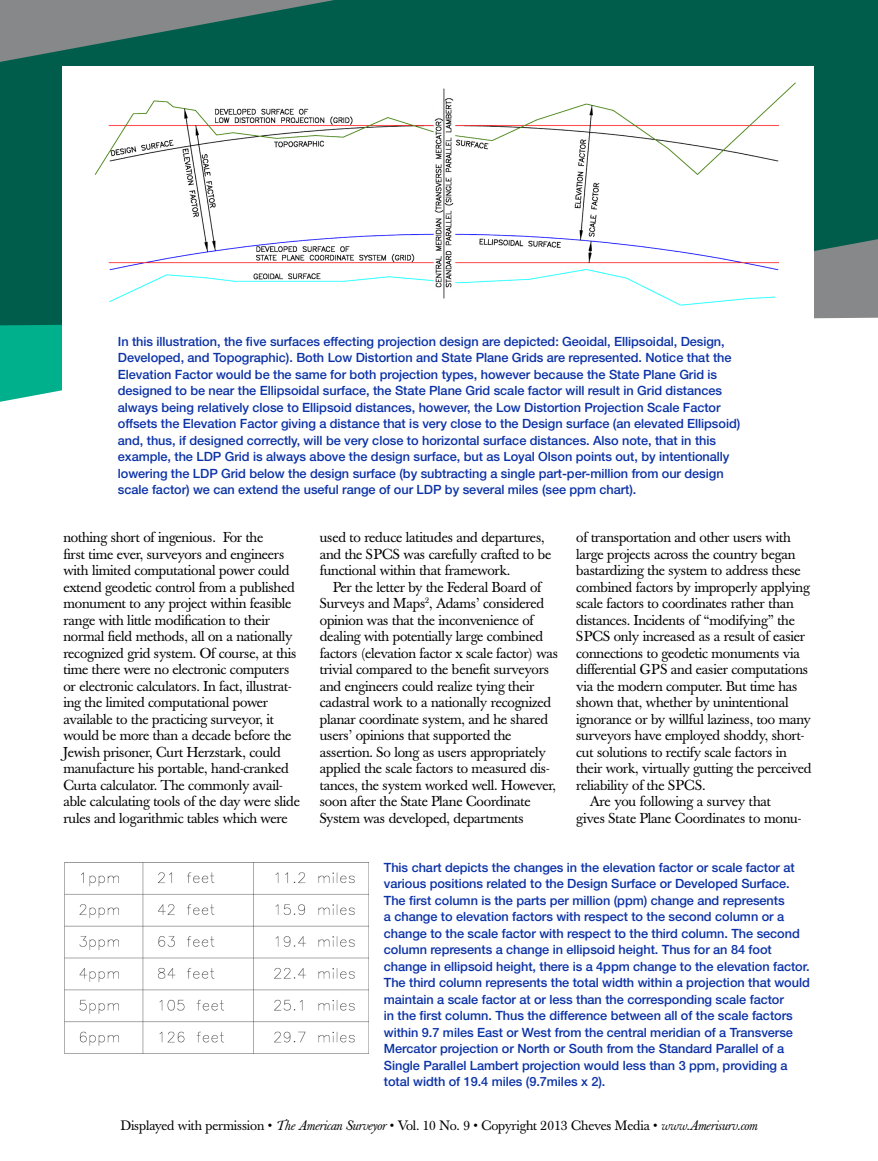
<style>
.page{position:relative;width:878px;height:1161px;background:#fff}
.page>*{position:absolute;margin:0;border:0;box-sizing:border-box;transform-origin:0 0}
.t1{font:14.25px/16.5px "Baskerville";letter-spacing:-.015em;color:#000}
.t2{font:13.5px "Baskerville";letter-spacing:-.01em;color:#000}
.t3{font:500 12.75px/16.5px "Helvetica Neue LT Std";letter-spacing:-.005em;color:#0b32a7}
.s1{font-style:italic}
</style>
<div class="page">
<svg style="left:0;top:326px;width:62px;height:76px;background:#13b594"></svg>
<svg style="left:0;top:0;width:878px;height:326px;background:#1a6758"></svg>
<img style="left:64px;top:863px;width:304px;height:190px">
<img style="left:63px;top:67px;width:750px;height:259px">
<p class="t3" style="left:118px;top:333px;width:624px">In this illustration, the five surfaces effecting projection design are depicted: Geoidal, Ellipsoidal, Design, Developed, and Topographic). Both Low Distortion and State Plane Grids are represented. Notice that the Elevation Factor would be the same for both projection types, however because the State Plane Grid is designed to be near the Ellipsoidal surface, the State Plane Grid scale factor will result in Grid distances always being relatively close to Ellipsoid distances, however, the Low Distortion Projection Scale Factor offsets the Elevation Factor giving a distance that is very close to the Design surface (an elevated Ellipsoid) and, thus, if designed correctly, will be very close to horizontal surface distances. Also note, that in this example, the LDP Grid is always above the design surface, but as Loyal Olson points out, by intentionally lowering the LDP Grid below the design surface (by subtracting a single part-per-million from our design scale factor) we can extend the useful range of our LDP by several miles (see ppm chart).</p>
<p class="t1" style="left:63px;top:529px;width:238px">nothing short of ingenious. For the<br>first time ever, surveyors and engineers with limited computational power could extend geodetic control from a published monument to any project within feasible range with little modification to their normal field methods, all on a nationally recognized grid system. Of course, at this time there were no electronic computers or electronic calculators. In fact, illustrat&shy;ing the limited computational power available to the practicing surveyor, it would be more than a decade before the Jewish prisoner, Curt Herzstark, could manufacture his portable, hand-cranked Curta calculator. The commonly avail&shy;able calculating tools of the day were slide rules and logarithmic tables which were</p>
<p class="t1" style="left:320px;top:529px;width:233px">used to reduce latitudes and departures, and the SPCS was carefully crafted to be functional within that framework.</p>
<p class="t1" style="left:320px;top:579px;width:240px;text-indent:13px">Per the letter by the Federal Board of Surveys and Maps<sup>2</sup>, Adams’ considered opinion was that the inconvenience of dealing with potentially large combined factors (elevation factor x scale factor) was trivial compared to the benefit surveyors and engineers could realize tying their cadastral work to a nationally recognized planar coordinate system, and he shared users’ opinions that supported the assertion. So long as users appropriately applied the scale factors to measured dis&shy;tances, the system worked well. However, soon after the State Plane Coordinate System was developed, departments</p>
<p class="t1" style="left:576px;top:529px;width:216px">of transportation and other users with</p>
<p class="t1" style="left:576px;top:546px;width:221px">large projects across the country began</p>
<p class="t1" style="left:576px;top:562px;width:226px">bastardizing the system to address these</p>
<p class="t1" style="left:576px;top:579px;width:235px">combined factors by improperly applying</p>
<p class="t1" style="left:576px;top:595px;width:219px">scale factors to coordinates rather than</p>
<p class="t1" style="left:576px;top:612px;width:220px">distances. Incidents of “modifying” the</p>
<p class="t1" style="left:576px;top:628px;width:230px">SPCS only increased as a result of easier</p>
<p class="t1" style="left:576px;top:645px;width:225px">connections to geodetic monuments via</p>
<p class="t1" style="left:576px;top:661px;width:233px">differential GPS and easier computations</p>
<p class="t1" style="left:576px;top:678px;width:223px">via the modern computer. But time has</p>
<p class="t1" style="left:576px;top:694px;width:214px">shown that, whether by unintentional</p>
<p class="t1" style="left:576px;top:711px;width:236px">ignorance or by willful laziness, too many</p>
<p class="t1" style="left:576px;top:727px;width:229px">surveyors have employed shoddy, short-</p>
<p class="t1" style="left:576px;top:744px;width:212px">cut solutions to rectify scale factors in</p>
<p class="t1" style="left:576px;top:760px;width:237px">their work, virtually gutting the perceived</p>
<p class="t1" style="left:576px;top:777px;width:131px">reliability of the SPCS.</p>
<p class="t1" style="left:589px;top:793px;width:183px">Are you following a survey that</p>
<p class="t1" style="left:576px;top:810px;width:227px">gives State Plane Coordinates to monu-</p>
<p class="t3" style="left:384px;top:859px;width:427px">This chart depicts the changes in the elevation factor or scale factor at various positions related to the Design Surface or Developed Surface.<br>The first column is the parts per million (ppm) change and represents<br>a change to elevation factors with respect to the second column or a change to the scale factor with respect to the third column. The second column represents a change in ellipsoid height. Thus for an 84 foot change in ellipsoid height, there is a 4ppm change to the elevation factor.<br>The third column represents the total width within a projection that would maintain a scale factor at or less than the corresponding scale factor<br>in the first column. Thus the difference between all of the scale factors within 9.7 miles East or West from the central meridian of a Transverse Mercator projection or North or South from the Standard Parallel of a Single Parallel Lambert projection would less than 3 ppm, providing a total width of 19.4 miles (9.7miles x 2).</p>
<p class="t2" style="left:121px;top:1117px;width:638px">Displayed with permission • <span class="s1">The American Surveyor</span> • Vol. 10 No. 9 • Copyright 2013 Cheves Media • <span class="s1">www.Amerisurv.com</span></p>
</div>
